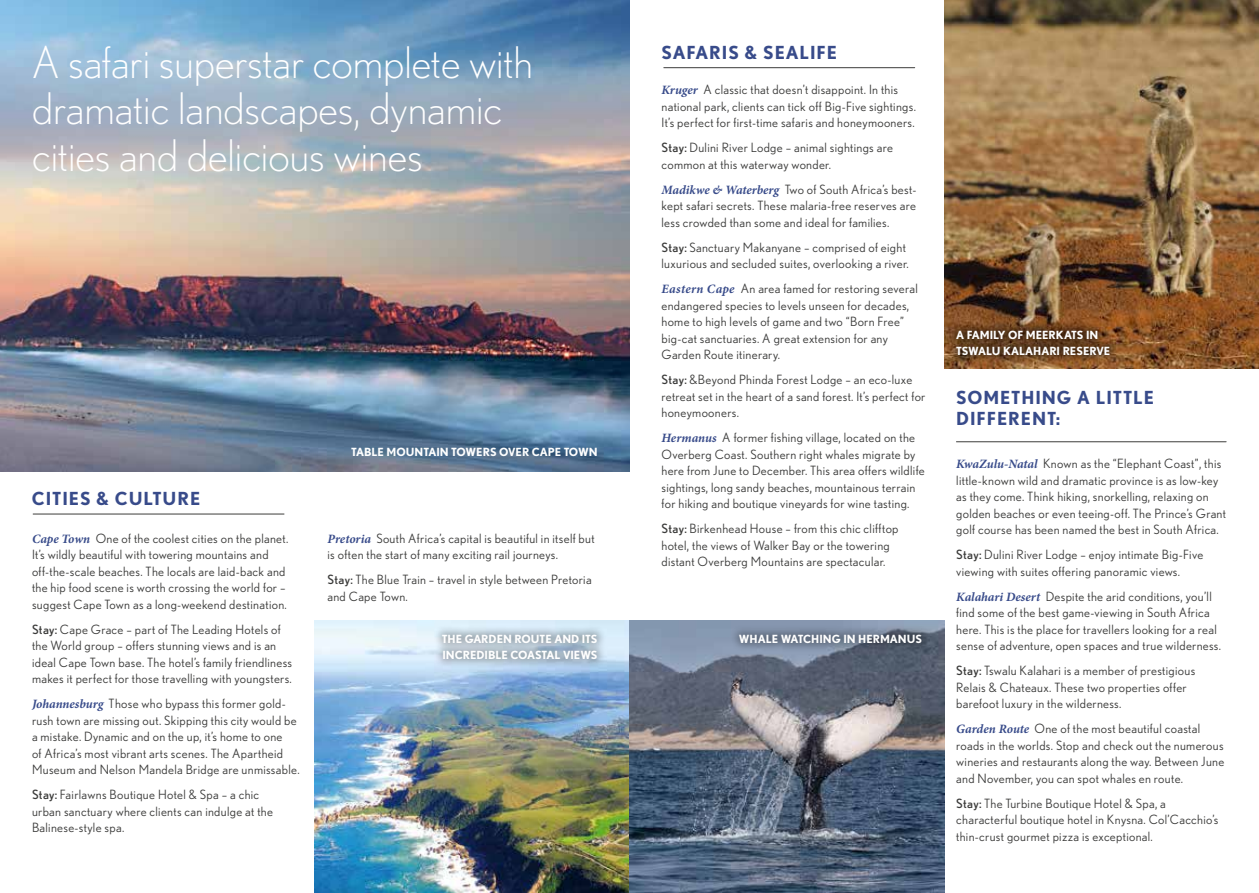
<style>
.page{position:relative;width:1259px;height:893px;background:#fff}
.page>*{position:absolute;margin:0;border:0;box-sizing:border-box;transform-origin:0 0}
.t1{font:300 43.5px/46.5px "Nobel";color:#fff}
.t2{font:700 18px/21.6px "Nobel";letter-spacing:.05em;color:#384b8a}
.t3{font:12.75px/16.5px "Nobel";letter-spacing:.025em;color:#3c3c3b}
.t4{font:700 11.25px/16.5px "Nobel";color:#fff}
.s1{font-family:"Minion Pro";font-weight:700;font-style:italic;color:#384b8a}
.s2{font-style:inherit}
</style>
<div class="page">
<img style="left:0;top:0;width:629px;height:472px">
<img style="left:315px;top:621px;width:629px;height:272px">
<hr style="left:664px;top:67px;width:250px;height:1px;background:#3c3c3b">
<hr style="left:956px;top:441px;width:270px;height:1px;background:#3c3c3b">
<hr style="left:33px;top:514px;width:251px;height:1px;background:#3c3c3b">
<div style="left:432px;top:625px;width:174px;height:44px;background:#000;opacity:.3"></div>
<div style="left:730px;top:625px;width:201px;height:27px;background:#000;opacity:.3"></div>
<img style="left:944px;top:0;width:315px;height:369px">
<div style="left:946px;top:321px;width:173px;height:44px;background:#000;opacity:.5"></div>
<h1 class="t1" style="left:32px;top:38px;width:502px">A safari superstar complete with dramatic landscapes, dynamic cities and delicious wines</h1>
<h2 class="t2" style="left:661px;top:41px;width:177px">SAFARIS &amp; SEALIFE</h2>
<p class="t3" style="left:661px;top:81px;width:256px"><span class="s1">Kruger</span> A classic that doesn’t disappoint. In this national park, clients can tick off Big-Five sightings.<br>It’s perfect for first-time safaris and honeymooners.</p>
<p class="t3" style="left:661px;top:139px;width:233px"><span class="s2">Stay:</span> Dulini River Lodge – animal sightings are common at this waterway wonder.</p>
<p class="t3" style="left:661px;top:181px;width:256px;text-align:justify"><span class="s1">Madikwe &amp; Waterberg</span> Two of South Africa’s best&shy;kept safari secrets. These malaria-free reserves are less crowded than some and ideal for families.</p>
<p class="t3" style="left:661px;top:239px;width:249px"><span class="s2">Stay:</span> Sanctuary Makanyane – comprised of eight luxurious and secluded suites, overlooking a river.</p>
<p class="t3" style="left:661px;top:280px;width:258px"><span class="s1">Eastern Cape</span> An area famed for restoring several endangered species to levels unseen for decades, home to high levels of game and two “Born Free” big-cat sanctuaries. A great extension for any Garden Route itinerary.</p>
<p class="t3" style="left:661px;top:371px;width:265px"><span class="s2">Stay:</span> &amp;Beyond Phinda Forest Lodge – an eco-luxe retreat set in the heart of a sand forest. It’s perfect for honeymooners.</p>
<p class="t3" style="left:661px;top:429px;width:265px"><span class="s1">Hermanus</span> A former fishing village, located on the Overberg Coast. Southern right whales migrate by here from June to December. This area offers wildlife sightings, long sandy beaches, mountainous terrain for hiking and boutique vineyards for wine tasting.</p>
<p class="t3" style="left:661px;top:520px;width:238px"><span class="s2">Stay:</span> Birkenhead House – from this chic clifftop hotel, the views of Walker Bay or the towering distant Overberg Mountains are spectacular.</p>
<p class="t4" style="left:351px;top:443px;width:248px">TABLE MOUNTAIN TOWERS OVER CAPE TOWN</p>
<h2 class="t2" style="left:32px;top:487px;width:170px">CITIES &amp; CULTURE</h2>
<p class="t3" style="left:32px;top:530px;width:258px"><span class="s1">Cape Town</span> One of the coolest cities on the planet.<br>It’s wildly beautiful with towering mountains and off-the-scale beaches. The locals are laid-back and the hip food scene is worth crossing the world for – suggest Cape Town as a long-weekend destination.</p>
<p class="t3" style="left:32px;top:621px;width:261px"><span class="s2">Stay:</span> Cape Grace – part of The Leading Hotels of the World group – offers stunning views and is an ideal Cape Town base. The hotel’s family friendliness makes it perfect for those travelling with youngsters.</p>
<p class="t3" style="left:32px;top:695px;width:269px"><span class="s1">Johannesburg</span> Those who bypass this former gold&shy;rush town are missing out. Skipping this city would be a mistake. Dynamic and on the up, it’s home to one<br>of Africa’s most vibrant arts scenes. The Apartheid Museum and Nelson Mandela Bridge are unmissable.</p>
<p class="t3" style="left:32px;top:786px;width:242px"><span class="s2">Stay:</span> Fairlawns Boutique Hotel &amp; Spa – a chic urban sanctuary where clients can indulge at the<br>Balinese-style spa.</p>
<p class="t3" style="left:327px;top:530px;width:269px"><span class="s1">Pretoria</span> South Africa’s capital is beautiful in itself but is often the start of many exciting rail journeys.</p>
<p class="t3" style="left:327px;top:571px;width:266px"><span class="s2">Stay:</span> The Blue Train – travel in style between Pretoria and Cape Town.</p>
<p class="t4" style="left:442px;top:630px;width:157px">THE GARDEN ROUTE AND ITS<br>INCREDIBLE COASTAL VIEWS</p>
<p class="t4" style="left:739px;top:630px;width:185px">WHALE WATCHING IN HERMANUS</p>
<p class="t4" style="left:956px;top:326px;width:155px">A FAMILY OF MEERKATS IN<br>TSWALU KALAHARI RESERVE</p>
<h2 class="t2" style="left:956px;top:386px;width:199px">SOMETHING A LITTLE<br>DIFFERENT:</h2>
<p class="t3" style="left:956px;top:455px;width:271px"><span class="s1">KwaZulu-Natal</span> Known as the “Elephant Coast”, this little-known wild and dramatic province is as low-key as they come. Think hiking, snorkelling, relaxing on golden beaches or even teeing-off. The Prince’s Grant golf course has been named the best in South Africa.</p>
<p class="t3" style="left:956px;top:546px;width:248px"><span class="s2">Stay:</span> Dulini River Lodge – enjoy intimate Big-Five viewing with suites offering panoramic views.</p>
<p class="t3" style="left:956px;top:588px;width:266px"><span class="s1">Kalahari Desert</span> Despite the arid conditions, you’ll find some of the best game-viewing in South Africa here. This is the place for travellers looking for a real sense of adventure, open spaces and true wilderness.</p>
<p class="t3" style="left:956px;top:662px;width:241px"><span class="s2">Stay:</span> Tswalu Kalahari is a member of prestigious<br>Relais &amp; Chateaux. These two properties offer barefoot luxury in the wilderness.</p>
<p class="t3" style="left:956px;top:720px;width:270px"><span class="s1">Garden Route</span> One of the most beautiful coastal roads in the worlds. Stop and check out the numerous wineries and restaurants along the way. Between June and November, you can spot whales en route.</p>
<p class="t3" style="left:956px;top:795px;width:264px"><span class="s2">Stay:</span> The Turbine Boutique Hotel &amp; Spa, a characterful boutique hotel in Knysna. Col’Cacchio’s thin-crust gourmet pizza is exceptional.</p>
</div>
